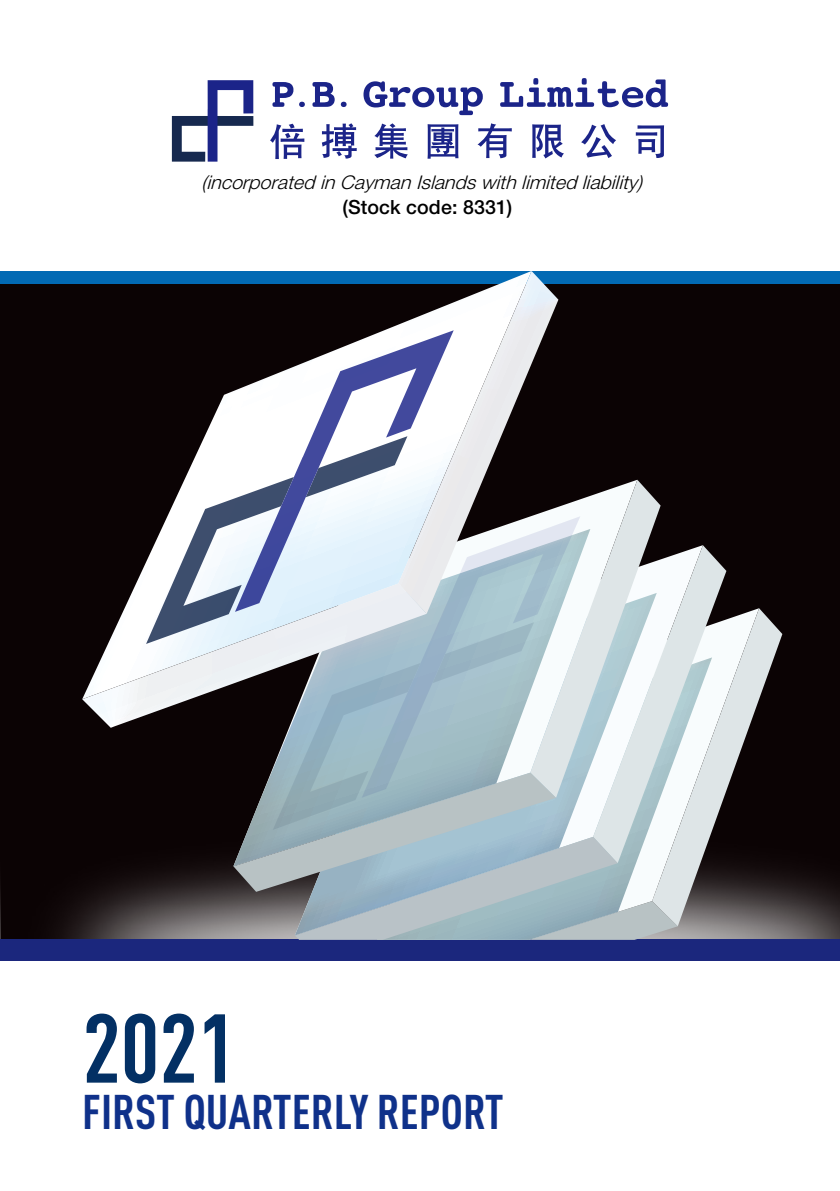
<style>
.page{position:relative;width:840px;height:1191px;background:#fff}
.page>*{position:absolute;margin:0;border:0;box-sizing:border-box;transform-origin:0 0}
.t1{font:700 96px "DIN Cond";color:#033064}
.t2{font:700 48px "DIN Cond";color:#0f318a}
.t3{font:500 19.6px "Helvetica Neue LT Std";letter-spacing:.005em;color:#000}
.t4{font:italic 300 18.8px "Helvetica Neue LT Std";color:#000;scale:1.04 1}
</style>
<div class="page">
<div style="left:0;top:277px;width:839px;height:663px;background:#0b0304"></div>
<img style="left:13px;top:865px;width:826px;height:75px">
<div style="left:0;top:271px;width:839px;height:13px;background:#026ab4"></div>
<div style="left:0;top:940px;width:839px;height:21px;background:#1b277d"></div>
<svg style="left:711px;top:608px;width:70px;height:318px"></svg>
<svg style="left:660px;top:545px;width:66px;height:318px;background:#ccd2d4"></svg>
<svg style="left:558px;top:480px;width:102px;height:292px;background:#cdd5d7"></svg>
<svg style="left:233px;top:772px;width:444px;height:168px;background:#adbcc2"></svg>
<svg style="left:233px;top:529px;width:357px;height:337px"></svg>
<svg style="left:272px;top:728px;width:262px;height:102px;background:#9bb2bb"></svg>
<svg style="left:361px;top:516px;width:219px;height:282px;background:#bbced5"></svg>
<svg style="left:136px;top:324px;width:395px;height:375px"></svg>
<svg style="left:398px;top:271px;width:160px;height:343px"></svg>
<svg style="left:82px;top:583px;width:344px;height:145px"></svg>
<svg style="left:146px;top:436px;width:261px;height:208px"></svg>
<svg style="left:235px;top:330px;width:218px;height:282px;background:#bdc3d3"></svg>
<img style="left:0;top:836px;width:1px;height:228px">
<svg style="left:172px;top:80px;width:81px;height:82px"></svg>
<svg style="left:272px;top:82px;width:21px;height:25px"></svg>
<svg style="left:299px;top:102px;width:6px;height:5px"></svg>
<svg style="left:312px;top:82px;width:22px;height:25px"></svg>
<svg style="left:340px;top:102px;width:6px;height:5px"></svg>
<svg style="left:363px;top:81px;width:119px;height:34px"></svg>
<svg style="left:500px;top:78px;width:167px;height:29px"></svg>
<svg style="left:270px;top:124px;width:34px;height:35px"></svg>
<svg style="left:321px;top:123px;width:35px;height:36px"></svg>
<svg style="left:374px;top:123px;width:33px;height:36px"></svg>
<svg style="left:427px;top:124px;width:31px;height:35px"></svg>
<svg style="left:477px;top:123px;width:34px;height:35px"></svg>
<svg style="left:532px;top:124px;width:31px;height:34px"></svg>
<svg style="left:581px;top:124px;width:34px;height:34px"></svg>
<svg style="left:635px;top:125px;width:28px;height:33px"></svg>
<p class="t4" style="left:201px;top:171px;width:424px">(incorporated inCaymanIslandswithlimited liability)</p>
<p class="t3" style="left:342px;top:195px;width:171px">(Stock code: 8331)</p>
<h1 class="t1" style="left:82px;top:990px;width:155px">2021</h1>
<h2 class="t2" style="left:82px;top:1082px;width:422px">FIRST QUARTERLY REPORT</h2>
</div>
